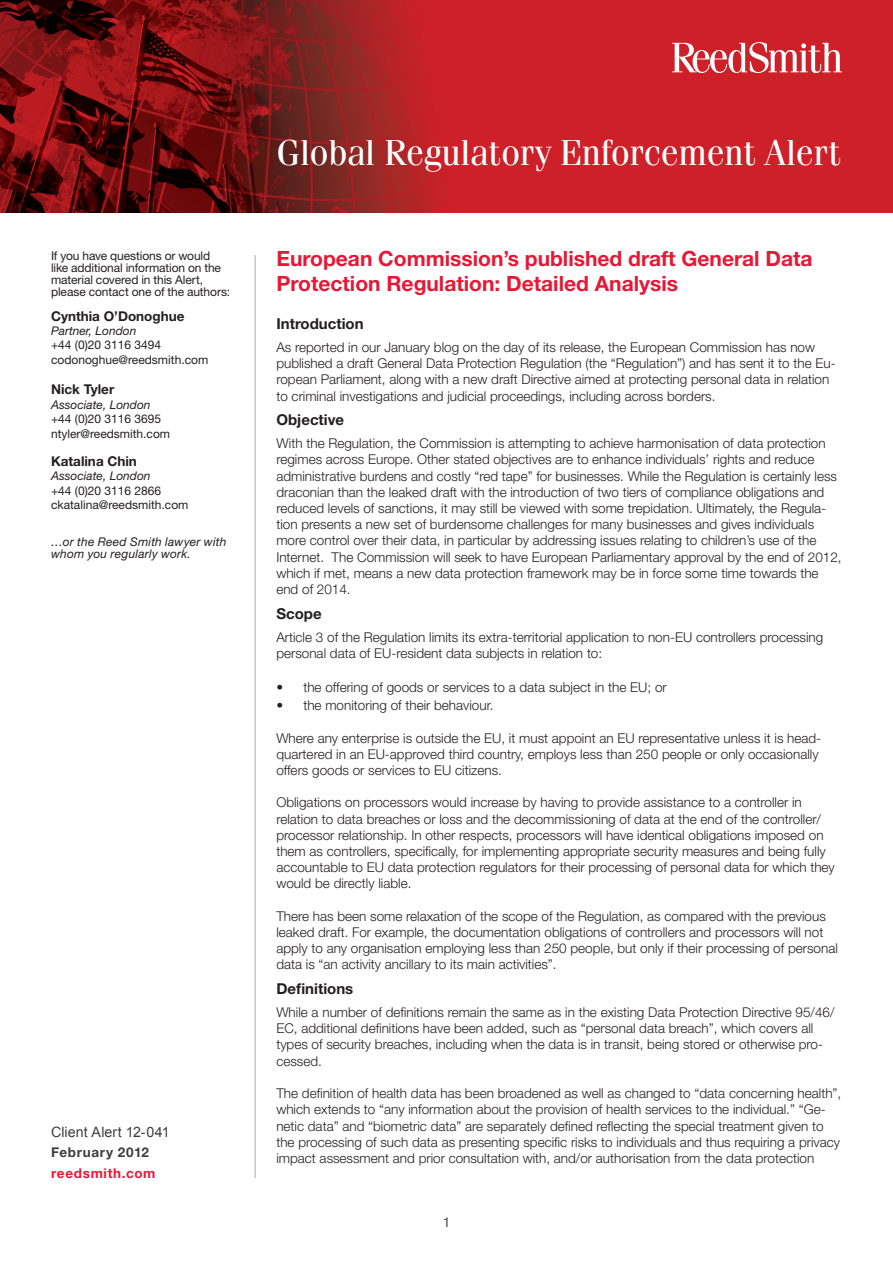
<style>
.page{position:relative;width:893px;height:1263px;background:#fff}
.page>*{position:absolute;margin:0;border:0;box-sizing:border-box;transform-origin:0 0}
.Group_Title{font:36px "Fenice";letter-spacing:-.01em;color:#fff}
.alert_title{font:700 21px/25.2px "Helvetica Neue LT Std";color:#e51836}
.alert_heading{font:700 15px "Helvetica Neue LT Std";color:#231f20}
.Side_Bar_Copy{font:14.25px "Arial";letter-spacing:.005em;color:#3e3e3f}
.t1{font:300 13.5px/16.2px "Helvetica Neue LT Std";color:#231f20}
.alert_sidebar-detail{font:700 13.5px "Helvetica Neue LT Std";color:#231f20}
.t2{font:700 13.5px "Helvetica Neue LT Std";letter-spacing:.05em;color:#e51836}
.Side_Bar_Copy-2{font:700 13.5px "Helvetica Neue LT Std";letter-spacing:.05em;color:#3e3e3f}
.t3{font:300 13.5px "Helvetica Neue LT Std";color:#57585a}
.alert_sidebar-detail-2{font:12px/14.4px "Helvetica Neue LT Std";color:#231f20}
.Side_Bar_Copy-3{font:12px/12px "Helvetica Neue LT Std";letter-spacing:-.01em;color:#231f20}
.Side_Bar_Copy-4{font:italic 12px/12px "Helvetica Neue LT Std";letter-spacing:.015em;color:#231f20}
.s1{font-style:italic}
</style>
<div class="page">
<img style="left:0;top:0;width:893px;height:213px">
<hr style="left:255px;top:255px;width:1px;height:923px;background:#a8a9ad">
<svg style="left:672px;top:42px;width:170px;height:31px"></svg>
<p class="Side_Bar_Copy-3" style="left:51px;top:249px;width:181px">If you have questions or would like additional information on the material covered in this Alert, please contact one of the authors:</p>
<p class="alert_sidebar-detail" style="left:51px;top:307px;width:135px">Cynthia O’Donoghue</p>
<p class="alert_sidebar-detail-2" style="left:51px;top:323px;width:159px"><span class="s1">Partner, London<br></span>+44 (0)20 3116 3494 codonoghue@reedsmith.com</p>
<p class="alert_sidebar-detail" style="left:51px;top:381px;width:65px">Nick Tyler</p>
<p class="alert_sidebar-detail-2" style="left:51px;top:397px;width:121px"><span class="s1">Associate, London </span>+44 (0)20 3116 3695 ntyler@reedsmith.com</p>
<p class="alert_sidebar-detail" style="left:51px;top:453px;width:87px">Katalina Chin</p>
<p class="alert_sidebar-detail-2" style="left:51px;top:468px;width:139px"><span class="s1">Associate, London<br></span>+44 (0)20 3116 2866 ckatalina@reedsmith.com</p>
<p class="Side_Bar_Copy-4" style="left:51px;top:536px;width:177px">…or the Reed Smith lawyer with whom you regularly work.</p>
<p class="Side_Bar_Copy" style="left:51px;top:1123px;width:120px">Client Alert 12-041</p>
<p class="Side_Bar_Copy-2" style="left:51px;top:1144px;width:100px">February 2012</p>
<p class="t2" style="left:51px;top:1165px;width:106px">reedsmith.com</p>
<p class="Group_Title" style="left:276px;top:132px;width:566px">Global Regulatory Enforcement Alert</p>
<p class="alert_title" style="left:276px;top:246px;width:538px">European Commission’s published draft General Data<br>Protection Regulation: Detailed Analysis</p>
<p class="alert_heading" style="left:276px;top:314px;width:89px">Introduction</p>
<p class="t1" style="left:276px;top:339px;width:561px">As reported in our January blog on the day of its release, the European Commission has now published a draft General Data Protection Regulation (the “Regulation”) and has sent it to the Eu&shy;ropean Parliament, along with a new draft Directive aimed at protecting personal data in relation to criminal investigations and judicial proceedings, including across borders.</p>
<p class="alert_heading" style="left:276px;top:411px;width:69px">Objective</p>
<p class="t1" style="left:276px;top:435px;width:567px">With the Regulation, the Commission is attempting to achieve harmonisation of data protection regimes across Europe. Other stated objectives are to enhance individuals’ rights and reduce administrative burdens and costly “red tape” for businesses. While the Regulation is certainly less draconian than the leaked draft with the introduction of two tiers of compliance obligations and reduced levels of sanctions, it may still be viewed with some trepidation. Ultimately, the Regula&shy;tion presents a new set of burdensome challenges for many businesses and gives individuals more control over their data, in particular by addressing issues relating to children’s use of the Internet. The Commission will seek to have European Parliamentary approval by the end of 2012, which if met, means a new data protection framework may be in force some time towards the end of 2014.</p>
<p class="alert_heading" style="left:276px;top:604px;width:47px">Scope</p>
<p class="t1" style="left:276px;top:628px;width:548px">Article 3 of the Regulation limits its extra-territorial application to non-EU controllers processing personal data of EU-resident data subjects in relation to:</p>
<p class="t1" style="left:276px;top:679px;width:392px">• the offering of goods or services to a data subject in the EU; or</p>
<p class="t1" style="left:276px;top:697px;width:219px">• the monitoring of their behaviour.</p>
<p class="t1" style="left:276px;top:729px;width:546px">Where any enterprise is outside the EU, it must appoint an EU representative unless it is head&shy;quartered in an EU-approved third country, employs less than 250 people or only occasionally offers goods or services to EU citizens.</p>
<p class="t1" style="left:276px;top:794px;width:560px">Obligations on processors would increase by having to provide assistance to a controller in relation to data breaches or loss and the decommissioning of data at the end of the controller/ processor relationship. In other respects, processors will have identical obligations imposed on them as controllers, specifically, for implementing appropriate security measures and being fully accountable to EU data protection regulators for their processing of personal data for which they would be directly liable.</p>
<p class="t1" style="left:276px;top:907px;width:563px">There has been some relaxation of the scope of the Regulation, as compared with the previous leaked draft. For example, the documentation obligations of controllers and processors will not apply to any organisation employing less than 250 people, but only if their processing of personal data is “an activity ancillary to its main activities”.</p>
<p class="alert_heading" style="left:276px;top:979px;width:78px">Definitions</p>
<p class="t1" style="left:276px;top:1004px;width:560px">While a number of definitions remain the same as in the existing Data Protection Directive 95/46/ EC, additional definitions have been added, such as “personal data breach”, which covers all types of security breaches, including when the data is in transit, being stored or otherwise pro&shy;cessed.</p>
<p class="t1" style="left:276px;top:1085px;width:566px">The definition of health data has been broadened as well as changed to “data concerning health”, which extends to “any information about the provision of health services to the individual.” “Ge&shy;netic data” and “biometric data” are separately defined reflecting the special treatment given to the processing of such data as presenting specific risks to individuals and thus requiring a privacy impact assessment and prior consultation with, and/or authorisation from the data protection</p>
<p class="t3" style="left:443px;top:1214px;width:9px">1</p>
</div>
